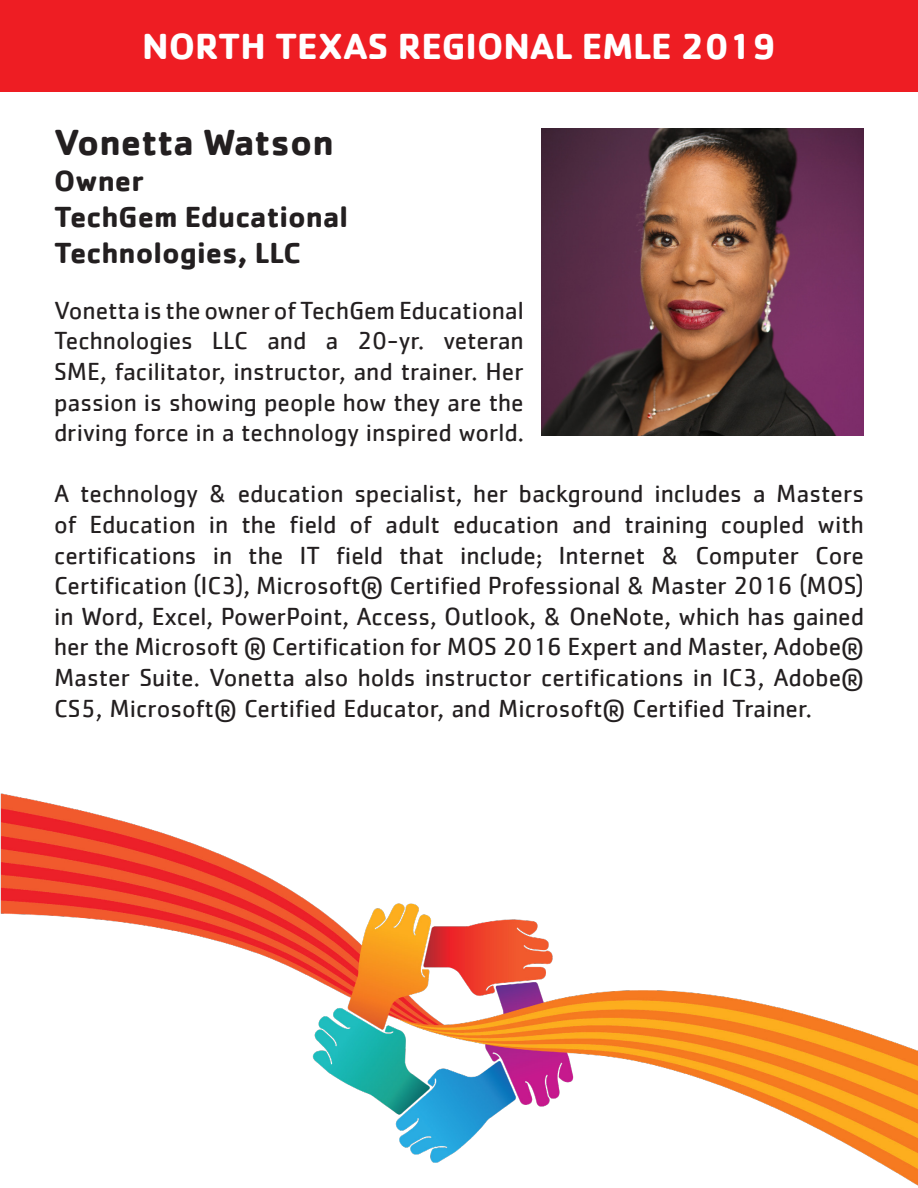
<style>
.page{position:relative;width:918px;height:1188px;background:#fff}
.page>*{position:absolute;margin:0;border:0;box-sizing:border-box;transform-origin:0 0}
.t1{font:700 37.5px "Cachet";color:#fff}
.t2{font:700 37.5px "Cachet";color:#231f20}
.t3{font:700 30px/36px "Cachet";color:#231f20}
.t4{font:25.5px/30.6px "Cachet";color:#231f20;text-align:justify}
</style>
<div class="page">
<img style="left:0;top:793px;width:918px;height:393px">
<img style="left:542px;top:129px;width:322px;height:307px">
<div style="left:0;top:0;width:918px;height:92px;background:#ee1d23"></div>
<p class="t1" style="left:142px;top:22px;width:635px">NORTH TEXAS REGIONAL EMLE 2019</p>
<p class="t2" style="left:54px;top:118px;width:281px">Vonetta Watson</p>
<p class="t3" style="left:54px;top:162px;width:91px">Owner</p>
<p class="t3" style="left:54px;top:198px;width:296px">TechGem Educational<br>Technologies, LLC</p>
<p class="t4" style="left:54px;top:294px;width:471px">Vonetta is the owner of TechGem Educational Technologies LLC and a 20-yr. veteran SME, facilitator, instructor, and trainer. Her passion is showing people how they are the driving force in a technology inspired world.</p>
<p class="t4" style="left:54px;top:478px;width:812px">A technology &amp; education specialist, her background includes a Masters of Education in the field of adult education and training coupled with certifications in the IT field that include; Internet &amp; Computer Core Certification (IC3), Microsoft® Certified Professional &amp; Master 2016 (MOS) in Word, Excel, PowerPoint, Access, Outlook, &amp; OneNote, which has gained her the Microsoft ® Certification for MOS 2016 Expert and Master, Adobe® Master Suite. Vonetta also holds instructor certifications in IC3, Adobe® CS5, Microsoft® Certified Educator, and Microsoft® Certified Trainer.</p>
</div>
